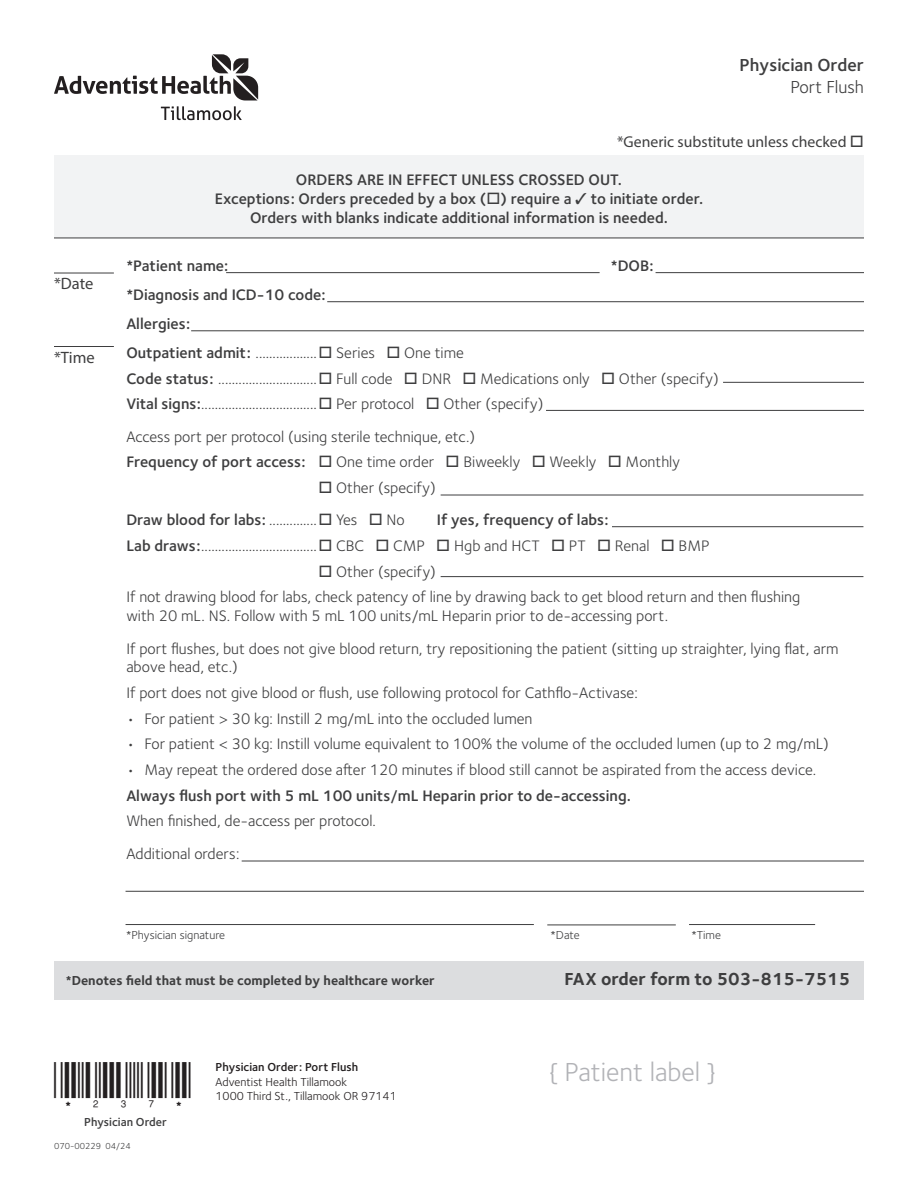
<style>
.page{position:relative;width:918px;height:1188px;background:#fff}
.page>*{position:absolute;margin:0;border:0;box-sizing:border-box;transform-origin:0 0}
.t1{font:27px "Foundry Sterling";color:#b2b3b7}
.t2{font:700 18px "Foundry Sterling";color:#3e3e3f}
.t3{font:600 18px "Foundry Sterling";color:#3e3e3f}
.t4{font:18px "Foundry Sterling";color:#3e3e3f}
.t5{font:16.5px "Myriad Pro";color:#3e3e3f}
.t6{font:15.75px/25.7px "Foundry Sterling";color:#3e3e3f}
.t7{font:600 15.75px/18.9px "Foundry Sterling";color:#3e3e3f;text-align:center}
.t8{font:15.75px "Myriad Pro";color:#3e3e3f}
.t9{font:700 13.5px "Foundry Sterling";color:#3e3e3f}
.t10{font:12px "Foundry Sterling";color:#231f20}
.t11{font:12px "Foundry Sterling";color:#3e3e3f}
.t12{font:600 12px "Foundry Sterling";color:#231f20}
.t13{font:600 12px "Foundry Sterling";color:#3e3e3f}
.t14{font:9px "Foundry Sterling";color:#3e3e3f}
.s1{font-weight:400}
.s2{font-weight:600}
</style>
<div class="page">
<svg style="left:54px;top:54px;width:204px;height:66px"></svg>
<div style="left:54px;top:155px;width:810px;height:83px;background:#f2f3f4"></div>
<hr style="left:54px;top:238px;width:810px;height:1px;background:#3e3e3f">
<hr style="left:226px;top:272px;width:374px;height:1px;background:#3e3e3f">
<hr style="left:191px;top:331px;width:673px;height:1px;background:#3e3e3f">
<hr style="left:656px;top:272px;width:208px;height:1px;background:#3e3e3f">
<hr style="left:327px;top:301px;width:537px;height:1px;background:#3e3e3f">
<hr style="left:242px;top:861px;width:622px;height:1px;background:#3e3e3f">
<hr style="left:54px;top:273px;width:60px;height:1px;background:#3e3e3f">
<hr style="left:54px;top:346px;width:60px;height:1px;background:#3e3e3f">
<hr style="left:126px;top:891px;width:738px;height:1px;background:#3e3e3f">
<hr style="left:723px;top:382px;width:141px;height:1px;background:#3e3e3f">
<hr style="left:546px;top:410px;width:318px;height:1px;background:#3e3e3f">
<hr style="left:441px;top:495px;width:422px;height:1px;background:#3e3e3f">
<hr style="left:441px;top:576px;width:422px;height:1px;background:#3e3e3f">
<hr style="left:612px;top:526px;width:251px;height:1px;background:#3e3e3f">
<hr style="left:126px;top:924px;width:408px;height:1px;background:#3e3e3f">
<hr style="left:547px;top:925px;width:129px;height:1px;background:#3e3e3f">
<hr style="left:689px;top:924px;width:126px;height:1px;background:#3e3e3f">
<div style="left:54px;top:961px;width:810px;height:39px;background:#dcdddf"></div>
<p class="t3" style="left:740px;top:55px;width:126px">Physician Order</p>
<p class="t4" style="left:790px;top:76px;width:75px">Port Flush</p>
<p class="t5" style="left:54px;top:273px;width:41px">*Date</p>
<p class="t5" style="left:54px;top:347px;width:42px">*Time</p>
<p class="t8" style="left:617px;top:132px;width:248px">*Generic substitute unless checked □</p>
<p class="t7" style="left:215px;top:171px;width:490px">ORDERS ARE IN EFFECT UNLESS CROSSED OUT.<br>Exceptions: Orders preceded by a box (□) require a ✓ to initiate order.<br>Orders with blanks indicate additional information is needed.</p>
<p class="t7" style="left:126px;top:257px;width:103px">*Patient name:</p>
<p class="t7" style="left:611px;top:257px;width:44px">*DOB:</p>
<p class="t7" style="left:126px;top:281px;width:339px;line-height:29px;text-align:left">*Diagnosis and ICD-10 code:<br>Allergies:<br>Outpatient admit: <span class="s1">..................</span>□ <span class="s1">Series</span> □ <span class="s1">One time</span></p>
<p class="t6" style="left:126px;top:366px;width:594px"><span class="s2">Code status:</span> .............................□ Full code □ DNR □ Medications only □ Other (specify)<br><span class="s2">Vital signs:</span>..................................□ Per protocol □ Other (specify)</p>
<p class="t6" style="left:126px;top:424px;width:555px">Access port per protocol (using sterile technique, etc.)<br><span class="s2">Frequency of port access:</span> □ One time order □ Biweekly □ Weekly □ Monthly</p>
<p class="t6" style="left:126px;top:472px;width:311px;line-height:32.4px;text-indent:192px">□ Other (specify)<br><span class="s2">Draw blood for labs:</span> ..............□ Yes □ No</p>
<p class="t6" style="left:126px;top:507px;width:585px;text-indent:310px"><span class="s2">If yes, frequency of labs:<br>Lab draws:</span>..................................□ CBC □ CMP □ Hgb and HCT □ PT □ Renal □ BMP</p>
<p class="t6" style="left:126px;top:559px;width:676px;text-indent:192px">□ Other (specify)<br>If not drawing blood for labs, check patency of line by drawing back to get blood return and then flushing</p>
<p class="t6" style="left:126px;top:600px;width:714px;line-height:32.4px">with 20 mL. NS. Follow with 5 mL 100 units/mL Heparin prior to de-accessing port.<br>If port flushes, but does not give blood return, try repositioning the patient (sitting up straighter, lying flat, arm</p>
<p class="t6" style="left:126px;top:654px;width:513px">above head, etc.)<br>If port does not give blood or flush, use following protocol for Cathflo-Activase:</p>
<p class="t6" style="left:126px;top:706px;width:408px">• For patient &gt; 30 kg: Instill 2 mg/mL into the occluded lumen</p>
<p class="t6" style="left:126px;top:731px;width:704px">• For patient &lt; 30 kg: Instill volume equivalent to 100% the volume of the occluded lumen (up to 2 mg/mL)</p>
<p class="t6" style="left:126px;top:757px;width:691px">• May repeat the ordered dose after 120 minutes if blood still cannot be aspirated from the access device.</p>
<p class="t7" style="left:126px;top:786px;width:506px">Always flush port with 5 mL 100 units/mL Heparin prior to de-accessing.</p>
<p class="t6" style="left:126px;top:805px;width:251px;line-height:32.4px">When finished, de-access per protocol.<br>Additional orders:</p>
<p class="t11" style="left:126px;top:928px;width:101px">*Physician signature</p>
<p class="t11" style="left:551px;top:928px;width:31px">*Date</p>
<p class="t11" style="left:692px;top:928px;width:31px">*Time</p>
<p class="t9" style="left:66px;top:972px;width:370px">*Denotes field that must be completed by healthcare worker</p>
<p class="t2" style="left:565px;top:968px;width:287px">FAX order form to 503-815-7515</p>
<p class="t10" style="left:109px;top:1089px;width:289px">✓ 1000 Third St., Tillamook OR 97141</p>
<p class="t12" style="left:216px;top:1060px;width:144px">Physician Order: Port Flush</p>
<p class="t10" style="left:216px;top:1075px;width:133px">Adventist Health Tillamook</p>
<p class="t13" style="left:84px;top:1115px;width:84px">Physician Order</p>
<p class="t14" style="left:54px;top:1141px;width:78px">070-00229 04/24</p>
<h1 class="t1" style="left:549px;top:1057px;width:168px">{ Patient label }</h1>
</div>
